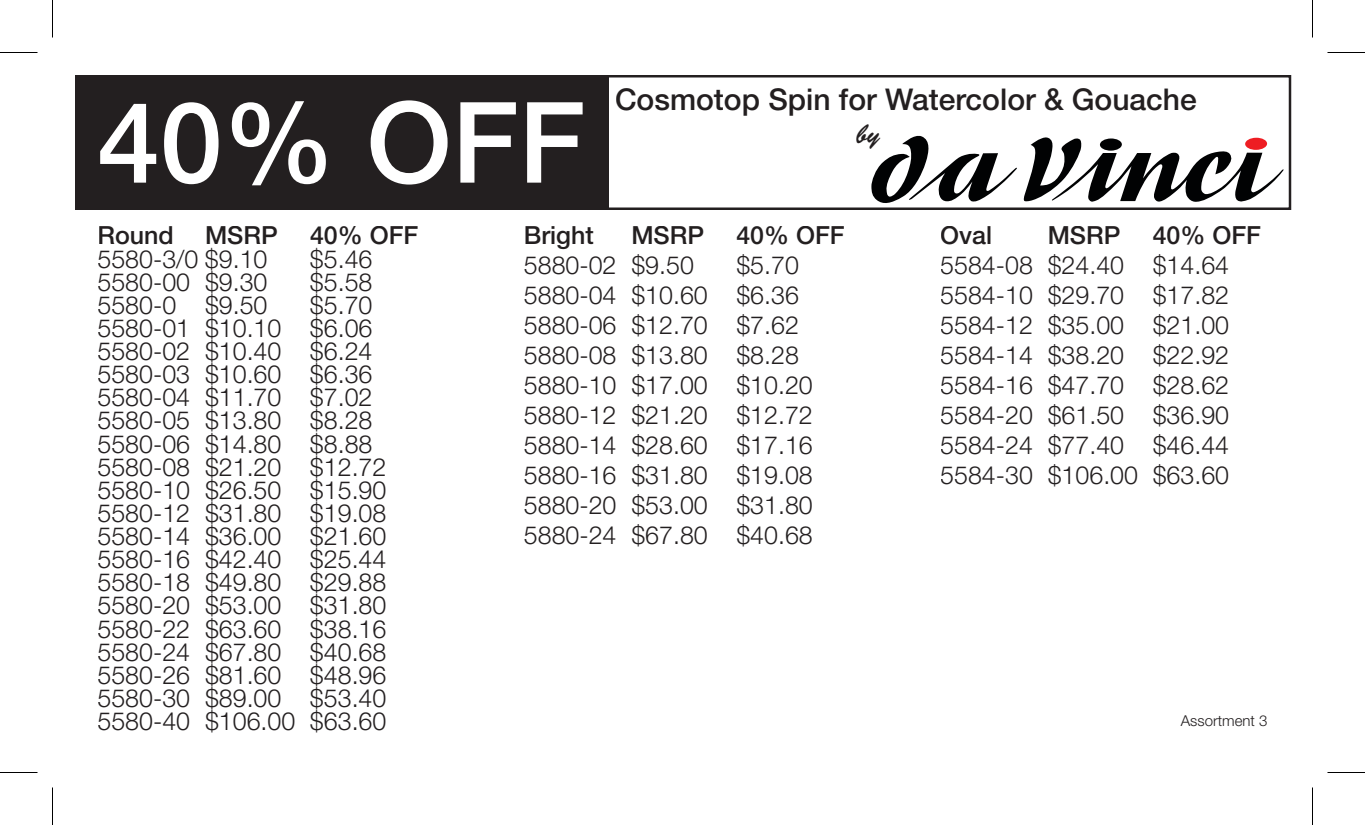
<style>
.page{position:relative;width:1365px;height:825px;background:#fff}
.page>*{position:absolute;margin:0;border:0;box-sizing:border-box;transform-origin:0 0}
.t1{font:500 112.5px "Helvetica Neue";color:#fff}
.t2{font:500 30px "Helvetica Neue";color:#231f20}
.t3{font:27.5px "Brush Script Std";color:#231f20}
.t4{font:300 25px/23px "Helvetica Neue";color:#231f20}
.t5{font:500 25px "Helvetica Neue";color:#231f20}
.t6{font:300 15px "Helvetica Neue";color:#231f20}
</style>
<div class="page">
<svg style="left:75px;top:75px;width:1216px;height:135px;fill:#231f20"></svg>
<svg style="left:871px;top:133px;width:146px;height:72px"></svg>
<svg style="left:1023px;top:137px;width:261px;height:66px"></svg>
<div style="left:1100px;top:138px;width:22px;height:13px;background:#010203;border-radius:50%"></div>
<div style="left:1245px;top:138px;width:22px;height:12px;background:#ee1d23;border-radius:50%"></div>
<hr style="left:0;top:52px;width:38px;height:1px;background:#000">
<hr style="left:1328px;top:52px;width:37px;height:1px;background:#000">
<hr style="left:0;top:772px;width:38px;height:1px;background:#000">
<hr style="left:1328px;top:772px;width:37px;height:1px;background:#000">
<hr style="left:52px;top:0;width:1px;height:38px;background:#000">
<hr style="left:52px;top:788px;width:1px;height:37px;background:#000">
<hr style="left:1312px;top:0;width:1px;height:38px;background:#000">
<hr style="left:1312px;top:788px;width:1px;height:37px;background:#000">
<h1 class="t1" style="left:98px;top:76px;width:489px">40% OFF</h1>
<p class="t2" style="left:615px;top:81px;width:583px">Cosmotop Spin for Watercolor &amp; Gouache</p>
<p class="t3" style="left:856px;top:119px;width:25px">by</p>
<p class="t5" style="left:98px;top:221px;width:182px">Round MSRP</p>
<p class="t5" style="left:310px;top:221px;width:110px">40% OFF</p>
<p class="t4" style="left:98px;top:247px;width:172px">5580-3/0 $9.10</p>
<p class="t4" style="left:310px;top:247px;width:64px">$5.46</p>
<p class="t4" style="left:98px;top:270px;width:172px">5580-00 $9.30</p>
<p class="t4" style="left:310px;top:270px;width:64px">$5.58</p>
<p class="t4" style="left:98px;top:293px;width:172px">5580-0 $9.50</p>
<p class="t4" style="left:98px;top:293px;width:290px;text-indent:212px">$5.70<br>5580-01 $10.10 $6.06<br>5580-02 $10.40 $6.24<br>5580-03 $10.60 $6.36<br>5580-04 $11.70 $7.02<br>5580-05 $13.80 $8.28<br>5580-06 $14.80 $8.88<br>5580-08 $21.20 $12.72<br>5580-10 $26.50 $15.90<br>5580-12 $31.80 $19.08<br>5580-14 $36.00 $21.60<br>5580-16 $42.40 $25.44<br>5580-18 $49.80 $29.88<br>5580-20 $53.00 $31.80<br>5580-22 $63.60 $38.16<br>5580-24 $67.80 $40.68<br>5580-26 $81.60 $48.96<br>5580-30 $89.00 $53.40<br>5580-40 $106.00 $63.60</p>
<p class="t5" style="left:524px;top:221px;width:71px">Bright</p>
<p class="t5" style="left:631px;top:221px;width:74px">MSRP</p>
<p class="t5" style="left:736px;top:221px;width:110px">40% OFF</p>
<p class="t4" style="left:524px;top:253px;width:172px">5880-02 $9.50</p>
<p class="t4" style="left:524px;top:250px;width:290px;line-height:30px;text-indent:212px">$5.70<br>5880-04 $10.60 $6.36<br>5880-06 $12.70 $7.62<br>5880-08 $13.80 $8.28<br>5880-10 $17.00 $10.20<br>5880-12 $21.20 $12.72<br>5880-14 $28.60 $17.16<br>5880-16 $31.80 $19.08<br>5880-20 $53.00 $31.80<br>5880-24 $67.80 $40.68</p>
<p class="t5" style="left:940px;top:221px;width:53px">Oval</p>
<p class="t5" style="left:1048px;top:221px;width:74px">MSRP</p>
<p class="t5" style="left:1153px;top:221px;width:110px">40% OFF</p>
<p class="t4" style="left:940px;top:250px;width:290px;line-height:30px;text-align:justify">5584-08 $24.40 $14.64<br>5584-10 $29.70 $17.82<br>5584-12 $35.00 $21.00<br>5584-14 $38.20 $22.92<br>5584-16 $47.70 $28.62<br>5584-20 $61.50 $36.90<br>5584-24 $77.40 $46.44<br>5584-30 $106.00 $63.60</p>
<p class="t6" style="left:1181px;top:711px;width:88px">Assortment 3</p>
</div>
